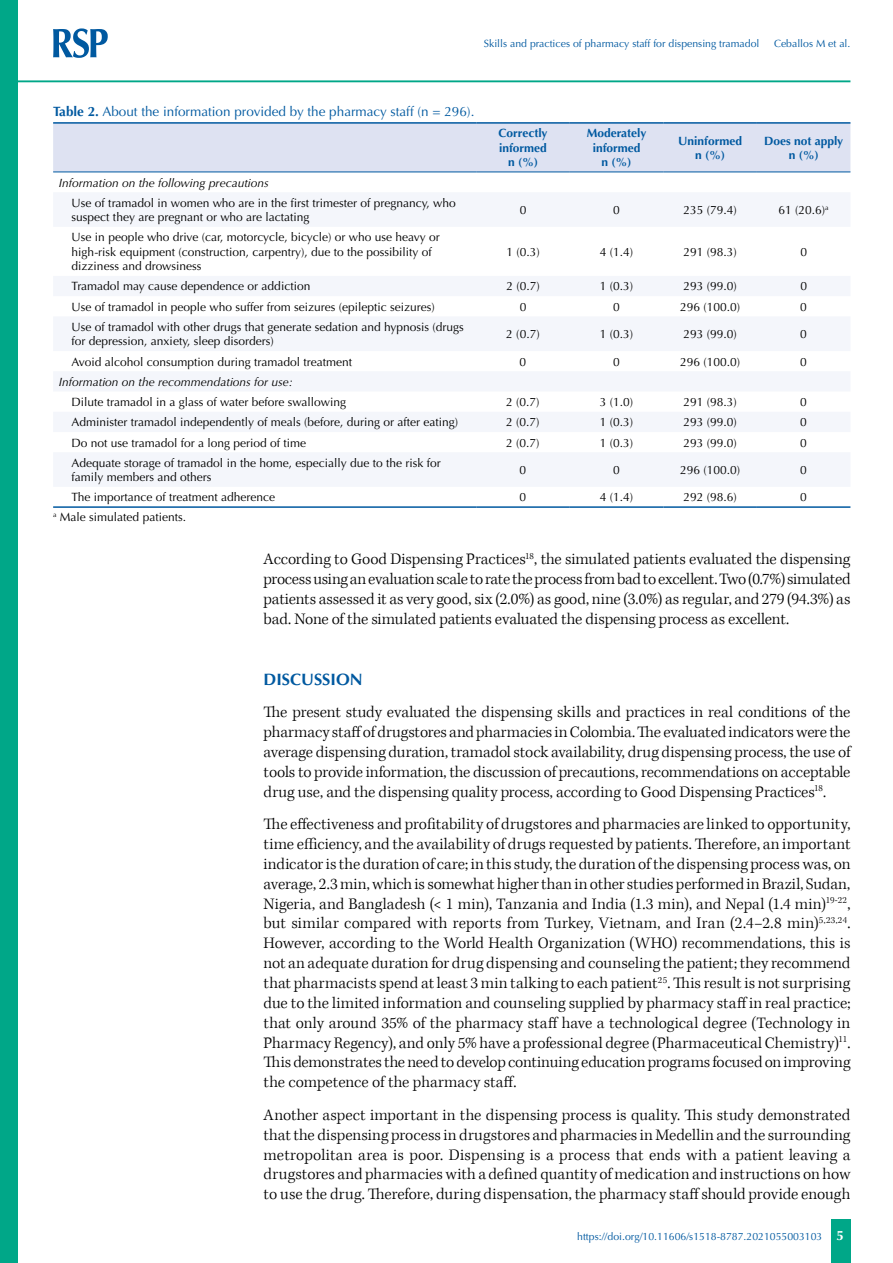
<style>
.page{position:relative;width:893px;height:1263px;background:#fff}
.page>*{position:absolute;margin:0;border:0;box-sizing:border-box;transform-origin:0 0}
.t1{font:300 16.5px/19.8px "Kepler Std";color:#000;text-align:justify}
.t2{font:700 16.5px "Optima";color:#0059a0}
.t3{font:13.5px "Optima";color:#0059a0}
.t4{font:700 13.5px "Optima";color:#fff}
.t5{font:12px/14.4px "Optima";color:#000}
.t6{font:italic 12px "Optima";color:#000}
.t7{font:700 12px/14.4px "Optima";color:#0059a0;text-align:center}
.t8{font:10.5px "Optima";color:#0059a0}
.s1{font-weight:700}
</style>
<div class="page">
<div style="left:831px;top:1220px;width:20px;height:43px;background:#00a788"></div>
<div style="left:0;top:0;width:18px;height:1263px;background:#00a788"></div>
<svg style="left:53px;top:28px;width:55px;height:30px"></svg>
<hr style="left:18px;top:80px;width:832px;height:2px;background:#00a788">
<div style="left:53px;top:124px;width:797px;height:48px;background:#dee2f2"></div>
<svg style="left:54px;top:193px;width:796px;height:293px;fill:#f4f6fb"></svg>
<hr style="left:53px;top:122px;width:423px;height:2px;background:#0059a0">
<hr style="left:476px;top:122px;width:94px;height:2px;background:#0059a0">
<hr style="left:570px;top:122px;width:93px;height:2px;background:#0059a0">
<hr style="left:663px;top:122px;width:94px;height:2px;background:#0059a0">
<hr style="left:757px;top:122px;width:93px;height:2px;background:#0059a0">
<hr style="left:53px;top:172px;width:423px;height:1px;background:#0059a0">
<hr style="left:476px;top:172px;width:94px;height:1px;background:#0059a0">
<hr style="left:570px;top:172px;width:93px;height:1px;background:#0059a0">
<hr style="left:663px;top:172px;width:94px;height:1px;background:#0059a0">
<hr style="left:757px;top:172px;width:93px;height:1px;background:#0059a0">
<hr style="left:53px;top:506px;width:423px;height:2px;background:#0059a0">
<hr style="left:476px;top:506px;width:94px;height:2px;background:#0059a0">
<hr style="left:570px;top:506px;width:93px;height:2px;background:#0059a0">
<hr style="left:663px;top:506px;width:94px;height:2px;background:#0059a0">
<hr style="left:757px;top:506px;width:93px;height:2px;background:#0059a0">
<p class="t8" style="left:484px;top:37px;width:277px">Skills and practices of pharmacy staff for dispensing tramadol</p>
<p class="t8" style="left:774px;top:37px;width:78px">Ceballos M et al.</p>
<p class="t3" style="left:53px;top:104px;width:423px"><span class="s1">Table 2.</span> About the information provided by the pharmacy staff (n = 296).</p>
<p class="t7" style="left:498px;top:126px;width:51px">Correctly informed n (%)</p>
<p class="t7" style="left:587px;top:126px;width:61px">Moderately informed<br>n (%)</p>
<p class="t7" style="left:678px;top:133px;width:65px">Uninformed n (%)</p>
<p class="t7" style="left:764px;top:133px;width:81px">Does not apply n (%)</p>
<p class="t6" style="left:59px;top:175px;width:211px">Information on the following precautions</p>
<p class="t5" style="left:72px;top:196px;width:386px">Use of tramadol in women who are in the first trimester of pregnancy, who suspect they are pregnant or who are lactating</p>
<p class="t5" style="left:520px;top:203px;width:8px">0</p>
<p class="t5" style="left:613px;top:203px;width:8px">0</p>
<p class="t5" style="left:683px;top:203px;width:55px">235 (79.4)</p>
<p class="t5" style="left:779px;top:203px;width:52px">61 (20.6)<sup>a</sup></p>
<p class="t5" style="left:72px;top:230px;width:370px">Use in people who drive (car, motorcycle, bicycle) or who use heavy or high-risk equipment (construction, carpentry), due to the possibility of dizziness and drowsiness</p>
<p class="t5" style="left:506px;top:245px;width:35px">1 (0.3)</p>
<p class="t5" style="left:600px;top:245px;width:35px">4 (1.4)</p>
<p class="t5" style="left:683px;top:245px;width:55px">291 (98.3)</p>
<p class="t5" style="left:800px;top:245px;width:8px">0</p>
<p class="t5" style="left:72px;top:279px;width:240px">Tramadol may cause dependence or addiction</p>
<p class="t5" style="left:506px;top:279px;width:35px">2 (0.7)</p>
<p class="t5" style="left:600px;top:279px;width:35px">1 (0.3)</p>
<p class="t5" style="left:683px;top:279px;width:55px">293 (99.0)</p>
<p class="t5" style="left:800px;top:279px;width:8px">0</p>
<p class="t5" style="left:72px;top:300px;width:365px">Use of tramadol in people who suffer from seizures (epileptic seizures)</p>
<p class="t5" style="left:520px;top:300px;width:8px">0</p>
<p class="t5" style="left:613px;top:300px;width:8px">0</p>
<p class="t5" style="left:680px;top:300px;width:62px">296 (100.0)</p>
<p class="t5" style="left:800px;top:300px;width:8px">0</p>
<p class="t5" style="left:72px;top:320px;width:394px">Use of tramadol with other drugs that generate sedation and hypnosis (drugs for depression, anxiety, sleep disorders)</p>
<p class="t5" style="left:506px;top:327px;width:35px">2 (0.7)</p>
<p class="t5" style="left:600px;top:327px;width:35px">1 (0.3)</p>
<p class="t5" style="left:683px;top:327px;width:55px">293 (99.0)</p>
<p class="t5" style="left:800px;top:327px;width:8px">0</p>
<p class="t5" style="left:72px;top:354px;width:282px">Avoid alcohol consumption during tramadol treatment</p>
<p class="t5" style="left:520px;top:354px;width:8px">0</p>
<p class="t5" style="left:613px;top:354px;width:8px">0</p>
<p class="t5" style="left:680px;top:354px;width:62px">296 (100.0)</p>
<p class="t5" style="left:800px;top:354px;width:8px">0</p>
<p class="t6" style="left:59px;top:375px;width:236px">Information on the recommendations for use:</p>
<p class="t5" style="left:72px;top:395px;width:276px">Dilute tramadol in a glass of water before swallowing</p>
<p class="t5" style="left:506px;top:395px;width:35px">2 (0.7)</p>
<p class="t5" style="left:600px;top:395px;width:35px">3 (1.0)</p>
<p class="t5" style="left:683px;top:395px;width:55px">291 (98.3)</p>
<p class="t5" style="left:800px;top:395px;width:8px">0</p>
<p class="t5" style="left:72px;top:415px;width:388px">Administer tramadol independently of meals (before, during or after eating)</p>
<p class="t5" style="left:506px;top:415px;width:35px">2 (0.7)</p>
<p class="t5" style="left:600px;top:415px;width:35px">1 (0.3)</p>
<p class="t5" style="left:683px;top:415px;width:55px">293 (99.0)</p>
<p class="t5" style="left:800px;top:415px;width:8px">0</p>
<p class="t5" style="left:72px;top:435px;width:236px">Do not use tramadol for a long period of time</p>
<p class="t5" style="left:506px;top:435px;width:35px">2 (0.7)</p>
<p class="t5" style="left:600px;top:435px;width:35px">1 (0.3)</p>
<p class="t5" style="left:683px;top:435px;width:55px">293 (99.0)</p>
<p class="t5" style="left:800px;top:435px;width:8px">0</p>
<p class="t5" style="left:72px;top:456px;width:371px">Adequate storage of tramadol in the home, especially due to the risk for family members and others</p>
<p class="t5" style="left:520px;top:463px;width:8px">0</p>
<p class="t5" style="left:613px;top:463px;width:8px">0</p>
<p class="t5" style="left:680px;top:463px;width:62px">296 (100.0)</p>
<p class="t5" style="left:800px;top:463px;width:8px">0</p>
<p class="t5" style="left:72px;top:490px;width:205px">The importance of treatment adherence</p>
<p class="t5" style="left:520px;top:490px;width:8px">0</p>
<p class="t5" style="left:600px;top:490px;width:35px">4 (1.4)</p>
<p class="t5" style="left:683px;top:490px;width:55px">292 (98.6)</p>
<p class="t5" style="left:800px;top:490px;width:8px">0</p>
<p class="t5" style="left:53px;top:509px;width:134px"><sup>a</sup> Male simulated patients.</p>
<p class="t1" style="left:264px;top:550px;width:588px">According to Good Dispensing Practices<sup>18</sup>, the simulated patients evaluated the dispensing process using an evaluation scale to rate the process from bad to excellent. Two (0.7%) simulated patients assessed it as very good, six (2.0%) as good, nine (3.0%) as regular, and 279 (94.3%) as bad. None of the simulated patients evaluated the dispensing process as excellent.</p>
<p class="t2" style="left:264px;top:669px;width:101px">DISCUSSION</p>
<p class="t1" style="left:264px;top:703px;width:588px">The present study evaluated the dispensing skills and practices in real conditions of the pharmacy staff of drugstores and pharmacies in Colombia. The evaluated indicators were the average dispensing duration, tramadol stock availability, drug dispensing process, the use of tools to provide information, the discussion of precautions, recommendations on acceptable drug use, and the dispensing quality process, according to Good Dispensing Practices<sup>18</sup>.</p>
<p class="t1" style="left:264px;top:815px;width:588px">The effectiveness and profitability of drugstores and pharmacies are linked to opportunity, time efficiency, and the availability of drugs requested by patients. Therefore, an important indicator is the duration of care; in this study, the duration of the dispensing process was, on average, 2.3 min, which is somewhat higher than in other studies performed in Brazil, Sudan, Nigeria, and Bangladesh (&lt; 1 min), Tanzania and India (1.3 min), and Nepal (1.4 min)<sup>19-22</sup>, but similar compared with reports from Turkey, Vietnam, and Iran (2.4–2.8 min)<sup>5,23,24</sup>.<br>However, according to the World Health Organization (WHO) recommendations, this is not an adequate duration for drug dispensing and counseling the patient; they recommend that pharmacists spend at least 3 min talking to each patient<sup>25</sup>. This result is not surprising due to the limited information and counseling supplied by pharmacy staff in real practice; that only around 35% of the pharmacy staff have a technological degree (Technology in Pharmacy Regency), and only 5% have a professional degree (Pharmaceutical Chemistry)<sup>11</sup>.<br>This demonstrates the need to develop continuing education programs focused on improving the competence of the pharmacy staff.</p>
<p class="t1" style="left:264px;top:1105px;width:588px">Another aspect important in the dispensing process is quality. This study demonstrated that the dispensing process in drugstores and pharmacies in Medellin and the surrounding metropolitan area is poor. Dispensing is a process that ends with a patient leaving a drugstores and pharmacies with a defined quantity of medication and instructions on how to use the drug. Therefore, during dispensation, the pharmacy staff should provide enough</p>
<p class="t8" style="left:577px;top:1230px;width:247px">https://doi.org/10.11606/s1518-8787.2021055003103</p>
<p class="t4" style="left:836px;top:1227px;width:9px">5</p>
</div>
